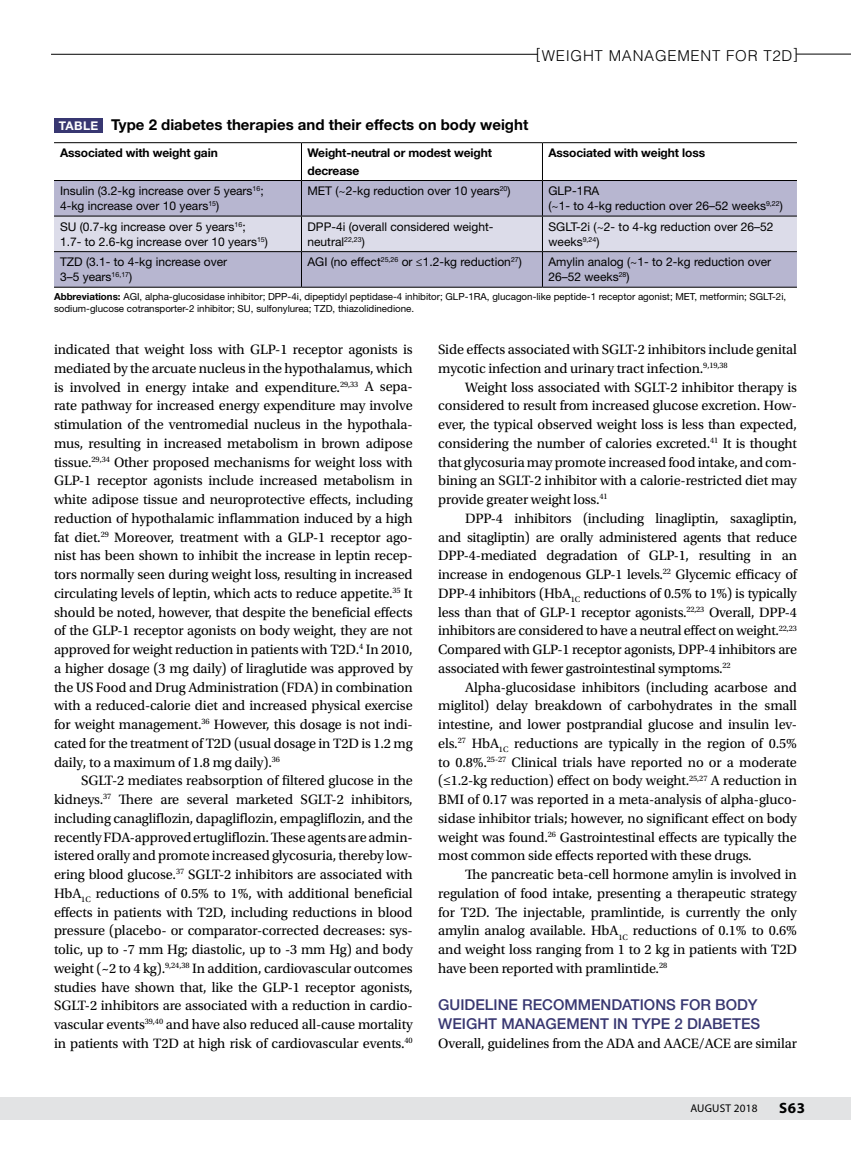
<style>
.page{position:relative;width:851px;height:1161px;background:#fff}
.page>*{position:absolute;margin:0;border:0;box-sizing:border-box;transform-origin:0 0}
.t1{font:500 15px/18.8px "Helvetica Neue LT Std";color:#383771}
.t2{font:700 15px "Helvetica Neue LT Std";color:#000}
.t3{font:300 15px "Helvetica LT Std";letter-spacing:.05em;color:#000}
.t4{font:700 15px "Myriad Pro";color:#000}
.t5{font:14.25px/18.8px "Utopia Std";letter-spacing:-.01em;color:#000;text-align:justify}
.t6{font:12px/15px "Helvetica Neue LT Std";color:#000}
.t7{font:700 12px/17.2px "Helvetica Neue LT Std";letter-spacing:-.01em;color:#000}
.t8{font:11.25px "Myriad Pro";letter-spacing:.02em;color:#000}
.t9{font:9.75px/12px "Helvetica Neue LT Std";color:#000}
.s1{font-size:12px;color:#fff}
.s2{font-weight:700}
</style>
<div class="page">
<div style="left:0;top:1097px;width:850px;height:23px;background:#e2e3e4"></div>
<hr style="left:51px;top:54px;width:486px;height:1px;background:#000">
<hr style="left:796px;top:54px;width:54px;height:1px;background:#000">
<div style="left:54px;top:118px;width:48px;height:15px;background:#383771"></div>
<div style="left:54px;top:181px;width:742px;height:106px;background:#b7b6d0"></div>
<div style="left:54px;top:217px;width:742px;height:34px;background:#dcdce9"></div>
<hr style="left:54px;top:142px;width:247px;height:1px;background:#000">
<hr style="left:301px;top:142px;width:241px;height:1px;background:#000">
<hr style="left:301px;top:143px;width:1px;height:37px;background:#000">
<hr style="left:542px;top:142px;width:254px;height:1px;background:#000">
<hr style="left:542px;top:143px;width:1px;height:37px;background:#000">
<hr style="left:54px;top:180px;width:247px;height:1px;background:#000">
<hr style="left:301px;top:180px;width:241px;height:1px;background:#000">
<hr style="left:301px;top:181px;width:1px;height:35px;background:#000">
<hr style="left:542px;top:180px;width:254px;height:1px;background:#000">
<hr style="left:542px;top:181px;width:1px;height:35px;background:#000">
<hr style="left:54px;top:216px;width:247px;height:1px;background:#000">
<hr style="left:301px;top:216px;width:241px;height:1px;background:#000">
<hr style="left:301px;top:216px;width:1px;height:35px;background:#000">
<hr style="left:542px;top:216px;width:254px;height:1px;background:#000">
<hr style="left:542px;top:216px;width:1px;height:35px;background:#000">
<hr style="left:54px;top:251px;width:247px;height:1px;background:#000">
<hr style="left:301px;top:251px;width:241px;height:1px;background:#000">
<hr style="left:301px;top:252px;width:1px;height:35px;background:#000">
<hr style="left:542px;top:251px;width:254px;height:1px;background:#000">
<hr style="left:542px;top:252px;width:1px;height:35px;background:#000">
<hr style="left:54px;top:287px;width:247px;height:1px;background:#000">
<hr style="left:301px;top:287px;width:241px;height:1px;background:#000">
<hr style="left:542px;top:287px;width:254px;height:1px;background:#000">
<p class="t3" style="left:536px;top:46px;width:264px">[WEIGHT MANAGEMENT FOR T2D]</p>
<p class="t2" style="left:59px;top:115px;width:471px"><span class="s1">TABLE</span> Type 2 diabetes therapies and their effects on body weight</p>
<p class="t7" style="left:60px;top:144px;width:159px">Associated with weight gain</p>
<p class="t7" style="left:307px;top:144px;width:186px">Weight-neutral or modest weight decrease</p>
<p class="t7" style="left:548px;top:144px;width:158px">Associated with weight loss</p>
<p class="t6" style="left:60px;top:183px;width:205px">Insulin (3.2-kg increase over 5 years<sup>16</sup>;<br>4-kg increase over 10 years<sup>15</sup>)</p>
<p class="t6" style="left:307px;top:183px;width:205px">MET (~2-kg reduction over 10 years<sup>20</sup>)</p>
<p class="t6" style="left:548px;top:183px;width:236px">GLP-1RA<br>(~1- to 4-kg reduction over 26–52 weeks<sup>9,22</sup>)</p>
<p class="t6" style="left:60px;top:219px;width:209px">SU (0.7-kg increase over 5 years<sup>16</sup>;<br>1.7- to 2.6-kg increase over 10 years<sup>15</sup>)</p>
<p class="t6" style="left:307px;top:219px;width:187px">DPP-4i (overall considered weight&shy;neutral<sup>22,23</sup>)</p>
<p class="t6" style="left:548px;top:219px;width:227px">SGLT-2i (~2- to 4-kg reduction over 26–52 weeks<sup>9,24</sup>)</p>
<p class="t6" style="left:60px;top:254px;width:169px">TZD (3.1- to 4-kg increase over<br>3–5 years<sup>16,17</sup>)</p>
<p class="t6" style="left:307px;top:254px;width:216px">AGI (no effect<sup>25,26</sup> or ≤1.2-kg reduction<sup>27</sup>)</p>
<p class="t6" style="left:548px;top:254px;width:224px">Amylin analog (~1- to 2-kg reduction over<br>26–52 weeks<sup>28</sup>)</p>
<p class="t9" style="left:54px;top:291px;width:733px"><span class="s2">Abbreviations:</span> AGI, alpha-glucosidase inhibitor; DPP-4i, dipeptidyl peptidase-4 inhibitor; GLP-1RA, glucagon-like peptide-1 receptor agonist; MET, metformin; SGLT-2i, sodium-glucose cotransporter-2 inhibitor; SU, sulfonylurea; TZD, thiazolidinedione.</p>
<p class="t5" style="left:54px;top:340px;width:360px">indicated that weight loss with GLP-1 receptor agonists is mediated by the arcuate nucleus in the hypothalamus, which is involved in energy intake and expenditure.<sup>29,33</sup> A sepa&shy;rate pathway for increased energy expenditure may involve stimulation of the ventromedial nucleus in the hypothala&shy;mus, resulting in increased metabolism in brown adipose tissue.<sup>29,34</sup> Other proposed mechanisms for weight loss with GLP-1 receptor agonists include increased metabolism in white adipose tissue and neuroprotective effects, including reduction of hypothalamic inflammation induced by a high fat diet.<sup>29</sup> Moreover, treatment with a GLP-1 receptor ago&shy;nist has been shown to inhibit the increase in leptin recep&shy;tors normally seen during weight loss, resulting in increased circulating levels of leptin, which acts to reduce appetite.<sup>35</sup> It should be noted, however, that despite the beneficial effects of the GLP-1 receptor agonists on body weight, they are not approved for weight reduction in patients with T2D.<sup>4</sup> In 2010, a higher dosage (3 mg daily) of liraglutide was approved by the US Food and Drug Administration (FDA) in combination with a reduced-calorie diet and increased physical exercise for weight management.<sup>36</sup> However, this dosage is not indi&shy;cated for the treatment of T2D (usual dosage in T2D is 1.2 mg daily, to a maximum of 1.8 mg daily).<sup>36</sup></p>
<p class="t5" style="left:54px;top:772px;width:360px;text-indent:27px">SGLT-2 mediates reabsorption of filtered glucose in the kidneys.<sup>37</sup> There are several marketed SGLT-2 inhibitors, including canagliflozin, dapagliflozin, empagliflozin, and the recently FDA-approved ertugliflozin. These agents are admin&shy;istered orally and promote increased glycosuria, thereby low&shy;ering blood glucose.<sup>37</sup> SGLT-2 inhibitors are associated with HbA<sub>1C</sub> reductions of 0.5% to 1%, with additional beneficial effects in patients with T2D, including reductions in blood pressure (placebo- or comparator-corrected decreases: sys&shy;tolic, up to -7 mm Hg; diastolic, up to -3 mm Hg) and body weight (~2 to 4 kg).<sup>9,24,38</sup> In addition, cardiovascular outcomes studies have shown that, like the GLP-1 receptor agonists, SGLT-2 inhibitors are associated with a reduction in cardio&shy;vascular events<sup>39,40</sup> and have also reduced all-cause mortality in patients with T2D at high risk of cardiovascular events.<sup>40</sup></p>
<p class="t5" style="left:438px;top:340px;width:360px">Side effects associated with SGLT-2 inhibitors include genital mycotic infection and urinary tract infection.<sup>9,19,38</sup></p>
<p class="t5" style="left:438px;top:378px;width:360px;text-indent:27px">Weight loss associated with SGLT-2 inhibitor therapy is considered to result from increased glucose excretion. How&shy;ever, the typical observed weight loss is less than expected, considering the number of calories excreted.<sup>41</sup> It is thought that glycosuria may promote increased food intake, and com&shy;bining an SGLT-2 inhibitor with a calorie-restricted diet may provide greater weight loss.<sup>41</sup></p>
<p class="t5" style="left:438px;top:509px;width:360px;text-indent:27px">DPP-4 inhibitors (including linagliptin, saxagliptin, and sitagliptin) are orally administered agents that reduce DPP-4-mediated degradation of GLP-1, resulting in an increase in endogenous GLP-1 levels.<sup>22</sup> Glycemic efficacy of DPP-4 inhibitors (HbA<sub>1C</sub> reductions of 0.5% to 1%) is typically less than that of GLP-1 receptor agonists.<sup>22,23</sup> Overall, DPP-4 inhibitors are considered to have a neutral effect on weight.<sup>22,23<br></sup>Compared with GLP-1 receptor agonists, DPP-4 inhibitors are associated with fewer gastrointestinal symptoms.<sup>22</sup></p>
<p class="t5" style="left:438px;top:678px;width:360px;text-indent:27px">Alpha-glucosidase inhibitors (including acarbose and miglitol) delay breakdown of carbohydrates in the small intestine, and lower postprandial glucose and insulin lev&shy;els.<sup>27</sup> HbA<sub>1C</sub> reductions are typically in the region of 0.5% to 0.8%.<sup>25-27</sup> Clinical trials have reported no or a moderate (≤1.2-kg reduction) effect on body weight.<sup>25,27</sup> A reduction in BMI of 0.17 was reported in a meta-analysis of alpha-gluco&shy;sidase inhibitor trials; however, no significant effect on body weight was found.<sup>26</sup> Gastrointestinal effects are typically the most common side effects reported with these drugs.</p>
<p class="t5" style="left:438px;top:865px;width:360px;text-indent:27px">The pancreatic beta-cell hormone amylin is involved in regulation of food intake, presenting a therapeutic strategy for T2D. The injectable, pramlintide, is currently the only amylin analog available. HbA<sub>1C</sub> reductions of 0.1% to 0.6% and weight loss ranging from 1 to 2 kg in patients with T2D have been reported with pramlintide.<sup>28</sup></p>
<p class="t1" style="left:438px;top:995px;width:323px">GUIDELINE RECOMMENDATIONS FOR BODY<br>WEIGHT MANAGEMENT IN TYPE 2 DIABETES</p>
<p class="t5" style="left:438px;top:1034px;width:360px">Overall, guidelines from the ADA and AACE/ACE are similar</p>
<p class="t8" style="left:690px;top:1101px;width:69px">AUGUST 2018</p>
<p class="t4" style="left:779px;top:1099px;width:27px">S63</p>
</div>
